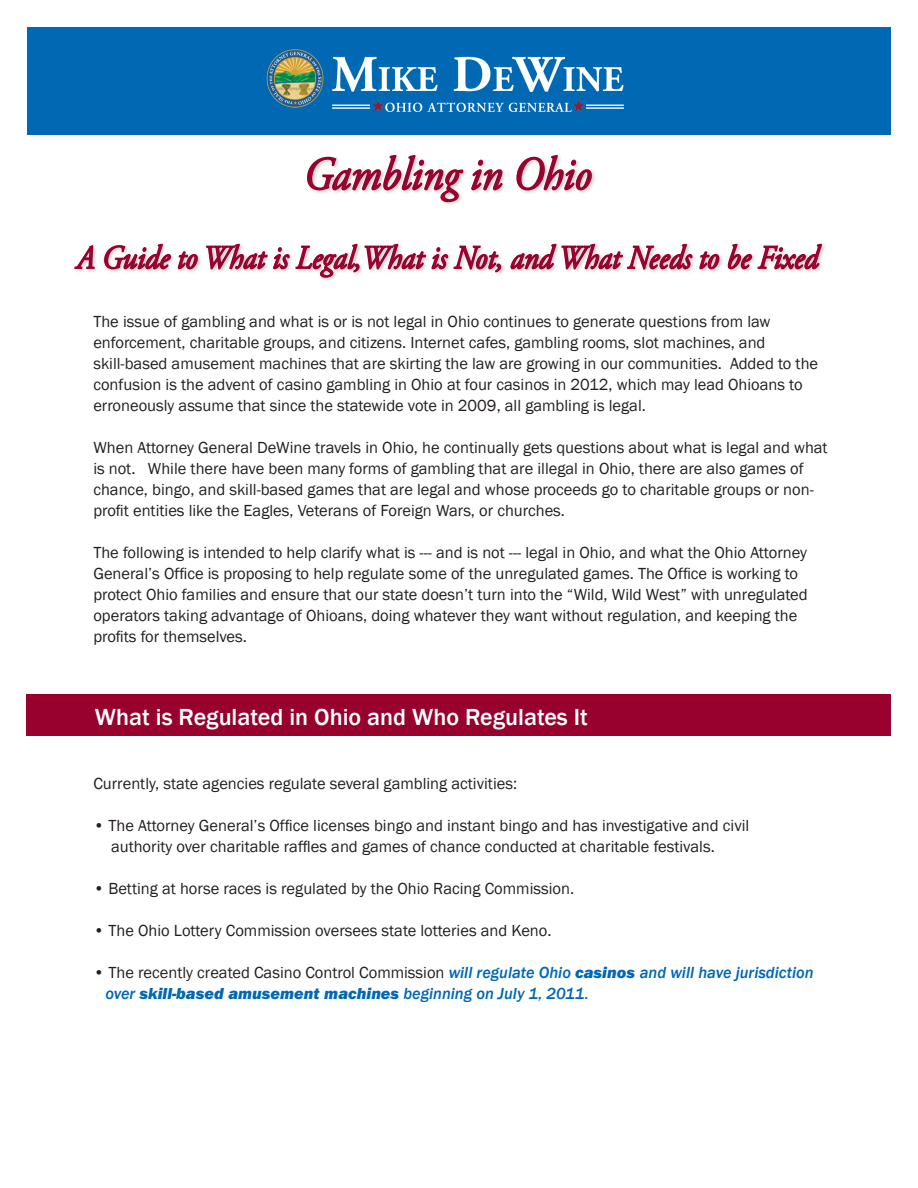
<style>
.page{position:relative;width:918px;height:1188px;background:#fff}
.page>*{position:absolute;margin:0;border:0;box-sizing:border-box;transform-origin:0 0}
.t1{font:italic 46.5px "Adobe Garamond Pro";color:#98012d;scale:.9 1}
.t2{font:italic 33px "Adobe Garamond Pro";color:#98012d;scale:.9 1}
.t3{font:500 24px "Franklin Gothic";color:#fff}
.t4{font:16.5px/21px "Franklin Gothic";color:#231f20}
.t5{font:italic 500 16.5px/21px "Franklin Gothic";color:#0168b3}
.s1{font-weight:400;font-style:normal;color:#231f20}
.s2{font-family:"ITC Franklin Gothic Std Hvy It";font-weight:400;font-style:normal}
</style>
<div class="page">
<div style="left:26px;top:694px;width:865px;height:42px;background:#98012d"></div>
<svg style="left:307px;top:154px;width:157px;height:49px"></svg>
<svg style="left:471px;top:159px;width:32px;height:33px"></svg>
<svg style="left:517px;top:154px;width:76px;height:38px"></svg>
<svg style="left:74px;top:245px;width:21px;height:25px"></svg>
<svg style="left:104px;top:243px;width:95px;height:29px"></svg>
<svg style="left:206px;top:243px;width:296px;height:37px"></svg>
<svg style="left:510px;top:243px;width:183px;height:27px"></svg>
<svg style="left:699px;top:251px;width:21px;height:21px"></svg>
<svg style="left:727px;top:243px;width:96px;height:28px"></svg>
<div style="left:27px;top:27px;width:864px;height:108px;background:#0168b3"></div>
<img style="left:266px;top:49px;width:358px;height:63px">
<p class="t1" style="left:304px;top:146px;width:321px">Gambling in Ohio</p>
<p class="t2" style="left:77px;top:238px;width:826px">A Guide to What is Legal,What is Not, and What Needs to be Fixed</p>
<p class="t4" style="left:93px;top:312px;width:679px">The issue of gambling and what is or is not legal in Ohio continues to generate questions from law enforcement, charitable groups, and citizens. Internet cafes, gambling rooms, slot machines, and</p>
<p class="t4" style="left:93px;top:354px;width:726px">skill-based amusement machines that are skirting the law are growing in our communities. Added to the confusion is the advent of casino gambling in Ohio at four casinos in 2012, which may lead Ohioans to erroneously assume that since the statewide vote in 2009, all gambling is legal.</p>
<p class="t4" style="left:93px;top:438px;width:736px">When Attorney General DeWine travels in Ohio, he continually gets questions about what is legal and what is not. While there have been many forms of gambling that are illegal in Ohio, there are also games of chance, bingo, and skill-based games that are legal and whose proceeds go to charitable groups or non&shy;profit entities like the Eagles, Veterans of Foreign Wars, or churches.</p>
<p class="t4" style="left:93px;top:543px;width:716px">The following is intended to help clarify what is --- and is not --- legal in Ohio, and what the Ohio Attorney General’s Office is proposing to help regulate some of the unregulated games. The Office is working to protect Ohio families and ensure that our state doesn’t turn into the “Wild, Wild West” with unregulated operators taking advantage of Ohioans, doing whatever they want without regulation, and keeping the profits for themselves.</p>
<p class="t3" style="left:95px;top:702px;width:495px">What is Regulated in Ohio and Who Regulates It</p>
<p class="t4" style="left:93px;top:774px;width:425px">Currently, state agencies regulate several gambling activities:</p>
<p class="t4" style="left:111px;top:816px;width:640px;text-indent:-18px">• The Attorney General’s Office licenses bingo and instant bingo and has investigative and civil authority over charitable raffles and games of chance conducted at charitable festivals.</p>
<p class="t4" style="left:93px;top:879px;width:482px">• Betting at horse races is regulated by the Ohio Racing Commission.</p>
<p class="t4" style="left:93px;top:921px;width:460px">• The Ohio Lottery Commission oversees state lotteries and Keno.</p>
<p class="t5" style="left:105px;top:962px;width:710px;text-indent:-12px"><span class="s1">• The recently created Casino Control Commission</span> will regulate Ohio <span class="s2">casinos</span> and will have jurisdiction over <span class="s2">skill-based amusement machines</span> beginning on July 1, 2011.</p>
</div>
